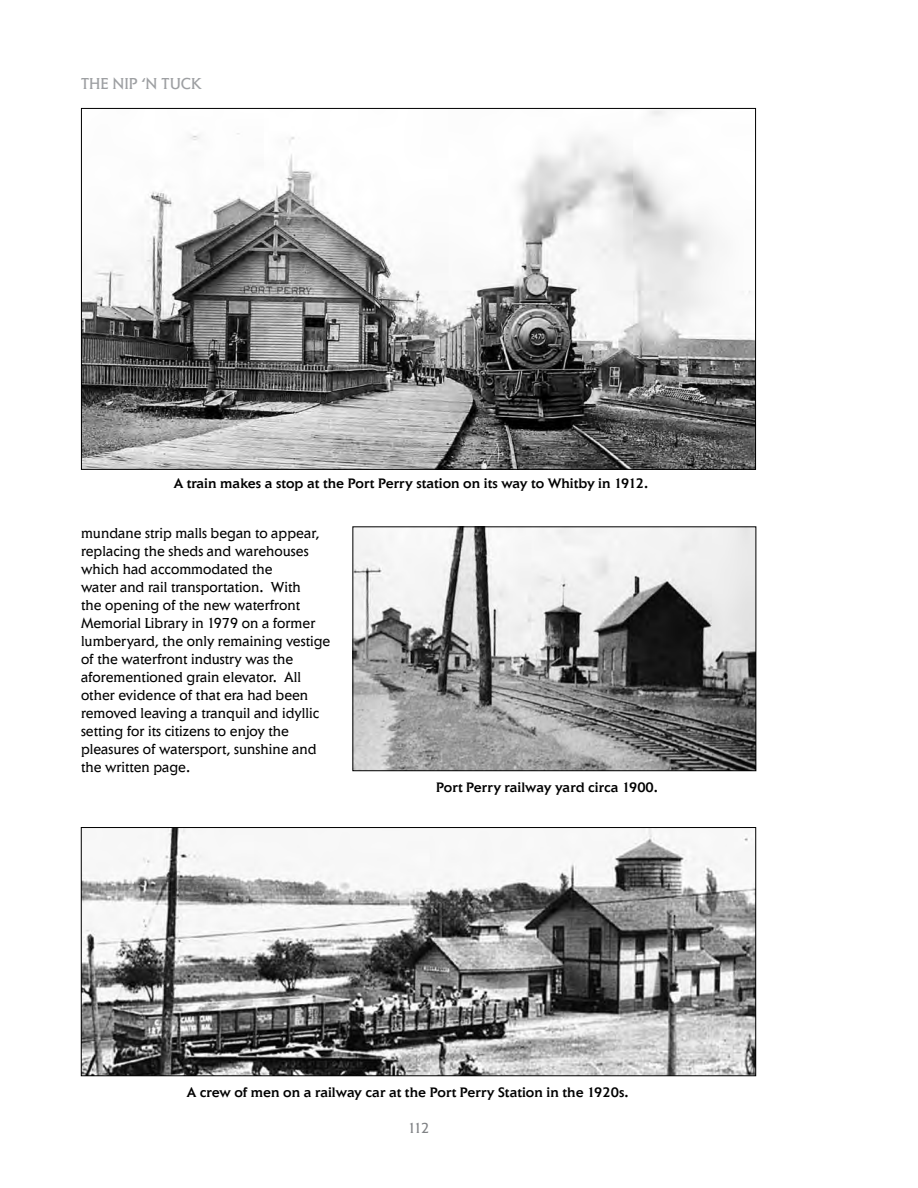
<style>
.page{position:relative;width:918px;height:1188px;background:#fff}
.page>*{position:absolute;margin:0;border:0;box-sizing:border-box;transform-origin:0 0}
.t1{font:16.5px "Elan";color:#9d9fa2}
.t2{font:15px/18px "Elan";color:#000;scale:.96 1}
.t3{font:15px "Elan";color:#808285}
.t4{font:500 14.25px "Elan";color:#000}
</style>
<div class="page">
<img style="left:83px;top:110px;width:671px;height:358px">
<img style="left:83px;top:829px;width:671px;height:245px">
<div style="left:81px;top:827px;width:675px;height:249px;border:1px solid #000"></div>
<img style="left:355px;top:528px;width:399px;height:241px">
<div style="left:353px;top:526px;width:403px;height:245px;border:1px solid #000"></div>
<p class="t1" style="left:81px;top:74px;width:122px">THE NIP ‘N TUCK</p>
<p class="t4" style="left:174px;top:475px;width:476px">A train makes a stop at the Port Perry station on its way to Whitby in 1912.</p>
<p class="t2" style="left:81px;top:524px;width:261px">mundane strip malls began to appear, replacing the sheds and warehouses which had accommodated the<br>water and rail transportation. With<br>the opening of the new waterfront Memorial Library in 1979 on a former lumberyard, the only remaining vestige of the waterfront industry was the aforementioned grain elevator. All other evidence of that era had been removed leaving a tranquil and idyllic setting for its citizens to enjoy the pleasures of watersport, sunshine and the written page.</p>
<p class="t4" style="left:436px;top:778px;width:223px">Port Perry railway yard circa 1900.</p>
<p class="t4" style="left:187px;top:1083px;width:443px">A crew of men on a railway car at the Port Perry Station in the 1920s.</p>
<p class="t3" style="left:408px;top:1119px;width:23px">112</p>
</div>
